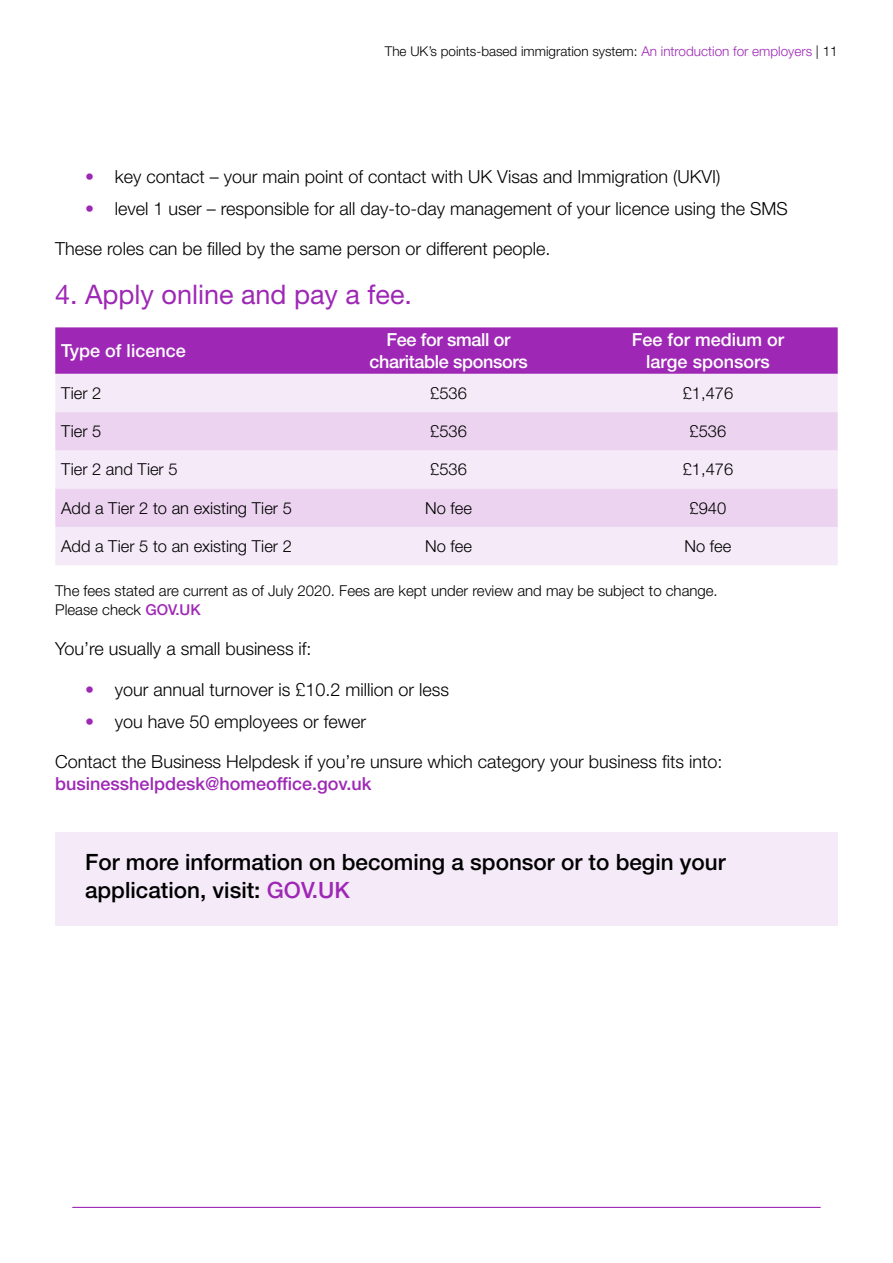
<style>
.page{position:relative;width:893px;height:1263px;background:#fff}
.page>*{position:absolute;margin:0;border:0;box-sizing:border-box;transform-origin:0 0}
.t1{font:27px "Helvetica Neue LT Pro";color:#9e28b5}
.Shaded_Text{font:500 22.5px/28.5px "Helvetica Neue LT Pro";color:#000}
.Body_Copy{font:300 18px/22.5px "Helvetica Neue LT Pro";color:#000}
.Table_Header_Text{font:500 18px/21.6px "Helvetica Neue LT Pro";color:#fff;text-align:center}
.Table_Header_Text-2{font:500 18px/21.6px "Helvetica Neue LT Pro";letter-spacing:-.02em;color:#fff;text-align:center}
.Table_Text{font:300 16.5px "Helvetica Neue LT Pro";color:#000}
.Footnote_Text{font:300 15px "Helvetica Neue LT Pro";color:#000}
.t2{font:300 13.5px "Helvetica Neue LT Pro";color:#000}
.s1{color:#9e28b5}
.s2{font-weight:400;color:#9e28b5}
.s3{font-weight:500;color:#9e28b5}
</style>
<div class="page">
<hr style="left:72px;top:1207px;width:749px;height:1px;background:#9e28b5">
<div style="left:55px;top:832px;width:783px;height:94px;background:#f5eaf8"></div>
<div style="left:55px;top:327px;width:783px;height:47px;background:#9e28b5"></div>
<div style="left:55px;top:374px;width:783px;height:191px;background:#f5eaf8"></div>
<svg style="left:55px;top:412px;width:783px;height:115px;background:#efdbf2"></svg>
<p class="t2" style="left:385px;top:43px;width:454px">The UK’s points-based immigration system: <span class="s1">An introduction for employers</span> | 11</p>
<p class="Body_Copy" style="left:85px;top:165px;width:637px"><span class="s2">•</span> key contact – your main point of contact with UK Visas and Immigration (UKVI)</p>
<p class="Body_Copy" style="left:85px;top:197px;width:704px"><span class="s2">•</span> level 1 user – responsible for all day-to-day management of your licence using the SMS</p>
<p class="Body_Copy" style="left:55px;top:237px;width:497px">These roles can be filled by the same person or different people.</p>
<p class="t1" style="left:55px;top:279px;width:358px">4. Apply online and pay a fee.</p>
<p class="Table_Header_Text" style="left:61px;top:340px;width:126px">Type of licence</p>
<p class="Table_Header_Text-2" style="left:369px;top:329px;width:160px">Fee for small or charitable sponsors</p>
<p class="Table_Header_Text" style="left:632px;top:329px;width:154px">Fee for medium or large sponsors</p>
<p class="Table_Text" style="left:61px;top:383px;width:42px">Tier 2</p>
<p class="Table_Text" style="left:430px;top:383px;width:38px">£536</p>
<p class="Table_Text" style="left:683px;top:383px;width:52px">£1,476</p>
<p class="Table_Text" style="left:61px;top:421px;width:42px">Tier 5</p>
<p class="Table_Text" style="left:430px;top:421px;width:38px">£536</p>
<p class="Table_Text" style="left:690px;top:421px;width:38px">£536</p>
<p class="Table_Text" style="left:61px;top:459px;width:118px">Tier 2 and Tier 5</p>
<p class="Table_Text" style="left:430px;top:459px;width:38px">£536</p>
<p class="Table_Text" style="left:683px;top:459px;width:52px">£1,476</p>
<p class="Table_Text" style="left:61px;top:498px;width:232px">Add a Tier 2 to an existing Tier 5</p>
<p class="Table_Text" style="left:425px;top:498px;width:48px">No fee</p>
<p class="Table_Text" style="left:690px;top:498px;width:38px">£940</p>
<p class="Table_Text" style="left:61px;top:536px;width:232px">Add a Tier 5 to an existing Tier 2</p>
<p class="Table_Text" style="left:425px;top:536px;width:48px">No fee</p>
<p class="Table_Text" style="left:685px;top:536px;width:48px">No fee</p>
<p class="Footnote_Text" style="left:55px;top:581px;width:664px">The fees stated are current as of July 2020. Fees are kept under review and may be subject to change.</p>
<p class="Footnote_Text" style="left:55px;top:601px;width:147px">Please check <span class="s3">GOV.UK</span></p>
<p class="Body_Copy" style="left:55px;top:637px;width:258px">You’re usually a small business if:</p>
<p class="Body_Copy" style="left:85px;top:678px;width:366px"><span class="s2">•</span> your annual turnover is £10.2 million or less</p>
<p class="Body_Copy" style="left:85px;top:710px;width:283px"><span class="s2">•</span> you have 50 employees or fewer</p>
<p class="Body_Copy" style="left:55px;top:750px;width:669px">Contact the Business Helpdesk if you’re unsure which category your business fits into: <span class="s3">businesshelpdesk@homeoffice.gov.uk</span></p>
<p class="Shaded_Text" style="left:85px;top:847px;width:642px">For more information on becoming a sponsor or to begin your application, visit: <span class="s1">GOV.UK</span></p>
</div>
